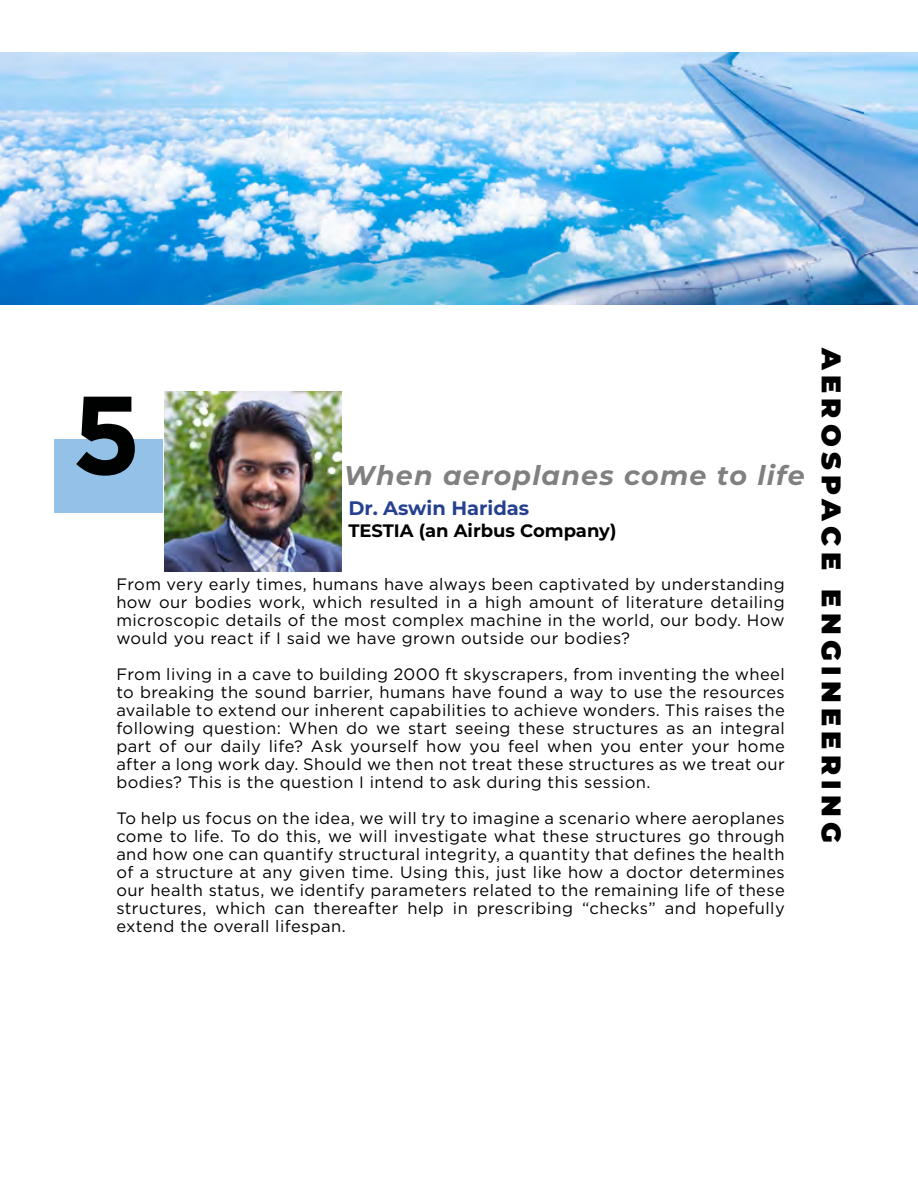
<style>
.page{position:relative;width:918px;height:1188px;background:#fff}
.page>*{position:absolute;margin:0;border:0;box-sizing:border-box;transform-origin:0 0}
.t1{font:700 111px "Gotham";color:#000101}
.t2{font:italic 700 27px "Montserrat";letter-spacing:.04em;color:#808080}
.t3{font:900 27px "Montserrat";letter-spacing:.2em;color:#000}
.t4{font:700 19.5px "Montserrat";color:#25408f}
.t5{font:700 18px "Montserrat";color:#000}
.t6{font:16.5px/18px "Gotham";letter-spacing:.025em;color:#000;text-align:justify}
</style>
<div class="page">
<img style="left:164px;top:392px;width:177px;height:179px">
<img style="left:0;top:52px;width:918px;height:253px">
<div style="left:54px;top:439px;width:109px;height:74px;background:#93c1e7"></div>
<h1 class="t1" style="left:71px;top:371px;width:71px">5</h1>
<h2 class="t2" style="left:344px;top:456px;width:463px">When aeroplanes come to life</h2>
<p class="t4" style="left:348px;top:494px;width:182px">Dr. Aswin Haridas</p>
<p class="t5" style="left:348px;top:517px;width:270px">TESTIA (an Airbus Company)</p>
<p class="t6" style="left:116px;top:575px;width:670px">From very early times, humans have always been captivated by understanding how our bodies work, which resulted in a high amount of literature detailing microscopic details of the most complex machine in the world, our body. How would you react if I said we have grown outside our bodies?</p>
<p class="t6" style="left:116px;top:665px;width:670px">From living in a cave to building 2000 ft skyscrapers, from inventing the wheel to breaking the sound barrier, humans have found a way to use the resources available to extend our inherent capabilities to achieve wonders. This raises the following question: When do we start seeing these structures as an integral part of our daily life? Ask yourself how you feel when you enter your home after a long work day. Should we then not treat these structures as we treat our bodies? This is the question I intend to ask during this session.</p>
<p class="t6" style="left:116px;top:809px;width:670px">To help us focus on the idea, we will try to imagine a scenario where aeroplanes come to life. To do this, we will investigate what these structures go through and how one can quantify structural integrity, a quantity that defines the health of a structure at any given time. Using this, just like how a doctor determines our health status, we identify parameters related to the remaining life of these structures, which can thereafter help in prescribing “checks” and hopefully extend the overall lifespan.</p>
<h2 class="t3" style="left:852px;top:348px;width:497px;rotate:90deg">AEROSPACE ENGINEERING</h2>
</div>
